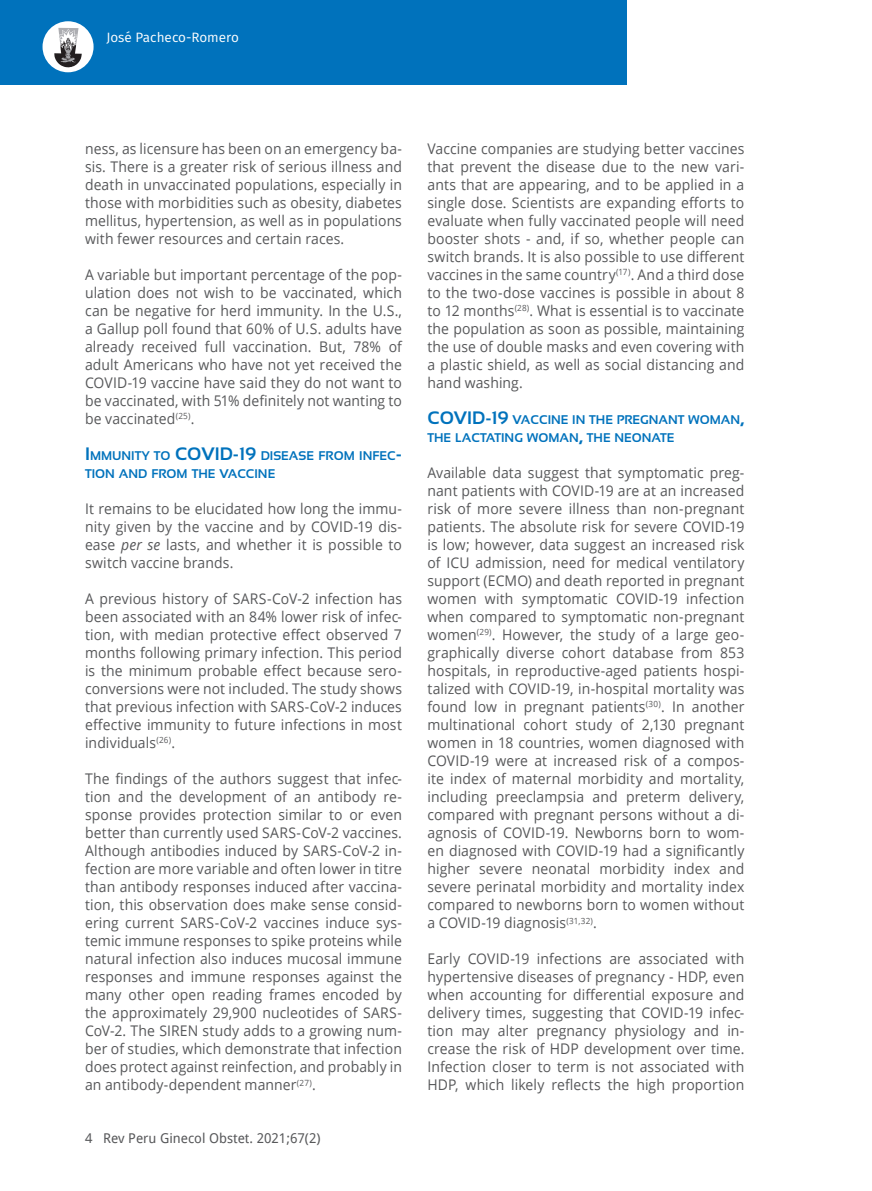
<style>
.page{position:relative;width:872px;height:1191px;background:#fff}
.page>*{position:absolute;margin:0;border:0;box-sizing:border-box;transform-origin:0 0}
.t1{font:14.7px/18px "Open Sans";letter-spacing:.005em;color:#57585a;text-align:justify;scale:.95 1}
.t2{font:13.5px "Droid Sans";color:#57585a}
.t3{font:13.5px "Fira Sans";color:#fff}
.t4{font:700 12.6px/18px "Sansation";color:#0072bc}
.s1{font-size:18px}
.s2{font-style:italic}
</style>
<div class="page">
<div style="left:0;top:0;width:626px;height:85px;background:#0072bc"></div>
<div style="left:43px;top:21px;width:51px;height:51px;background:#fff;border-radius:50%"></div>
<svg style="left:54px;top:28px;width:28px;height:40px"></svg>
<p class="t3" style="left:106px;top:28px;width:134px">José Pacheco-Romero</p>
<p class="t1" style="left:85px;top:139px;width:335px">ness, as licensure has been on an emergency ba&shy;sis. There is a greater risk of serious illness and death in unvaccinated populations, especially in those with morbidities such as obesity, diabetes mellitus, hypertension, as well as in populations with fewer resources and certain races.</p>
<p class="t1" style="left:85px;top:265px;width:335px">A variable but important percentage of the pop&shy;ulation does not wish to be vaccinated, which can be negative for herd immunity. In the U.S., a Gallup poll found that 60% of U.S. adults have already received full vaccination. But, 78% of adult Americans who have not yet received the COVID-19 vaccine have said they do not want to be vaccinated, with 51% definitely not wanting to be vaccinated<sup>(25)</sup>.</p>
<p class="t4" style="left:85px;top:447px;width:318px"><span class="s1">I</span>MMUNITY TO <span class="s1">COVID-19</span> DISEASE FROM INFEC<span class="s1">-<br></span>TION AND FROM THE VACCINE</p>
<p class="t1" style="left:85px;top:499px;width:335px">It remains to be elucidated how long the immu&shy;nity given by the vaccine and by COVID-19 dis&shy;ease <span class="s2">per se</span> lasts, and whether it is possible to switch vaccine brands.</p>
<p class="t1" style="left:85px;top:589px;width:335px">A previous history of SARS-CoV-2 infection has been associated with an 84% lower risk of infec&shy;tion, with median protective effect observed 7 months following primary infection. This period is the minimum probable effect because sero&shy;conversions were not included. The study shows that previous infection with SARS-CoV-2 induces effective immunity to future infections in most individuals<sup>(26)</sup>.</p>
<p class="t1" style="left:85px;top:769px;width:335px">The findings of the authors suggest that infec&shy;tion and the development of an antibody re&shy;sponse provides protection similar to or even better than currently used SARS-CoV-2 vaccines.<br>Although antibodies induced by SARS-CoV-2 in&shy;fection are more variable and often lower in titre than antibody responses induced after vaccina&shy;tion, this observation does make sense consid&shy;ering current SARS-CoV-2 vaccines induce sys&shy;temic immune responses to spike proteins while natural infection also induces mucosal immune responses and immune responses against the many other open reading frames encoded by the approximately 29,900 nucleotides of SARS-CoV-2. The SIREN study adds to a growing num&shy;ber of studies, which demonstrate that infection does protect against reinfection, and probably in an antibody-dependent manner<sup>(27)</sup>.</p>
<p class="t2" style="left:85px;top:1128px;width:237px">4 Rev Peru Ginecol Obstet. 2021;67(2)</p>
<p class="t1" style="left:427px;top:139px;width:335px">Vaccine companies are studying better vaccines that prevent the disease due to the new vari&shy;ants that are appearing, and to be applied in a single dose. Scientists are expanding efforts to evaluate when fully vaccinated people will need booster shots - and, if so, whether people can switch brands. It is also possible to use different vaccines in the same country<sup>(17)</sup>. And a third dose to the two-dose vaccines is possible in about 8 to 12 months<sup>(28)</sup>. What is essential is to vaccinate the population as soon as possible, maintaining the use of double masks and even covering with a plastic shield, as well as social distancing and hand washing.</p>
<p class="t4" style="left:427px;top:411px;width:318px"><span class="s1">COVID-19</span> VACCI NE IN THE PREGNANT WOMAN<span class="s1">,<br></span>THE LACTATING WOMAN<span class="s1">,</span> THE NEONATE</p>
<p class="t1" style="left:427px;top:463px;width:335px">Available data suggest that symptomatic preg&shy;nant patients with COVID-19 are at an increased risk of more severe illness than non-pregnant patients. The absolute risk for severe COVID-19 is low; however, data suggest an increased risk of ICU admission, need for medical ventilatory support (ECMO) and death reported in pregnant women with symptomatic COVID-19 infection when compared to symptomatic non-pregnant women<sup>(29)</sup>. However, the study of a large geo&shy;graphically diverse cohort database from 853 hospitals, in reproductive-aged patients hospi&shy;talized with COVID-19, in-hospital mortality was found low in pregnant patients<sup>(30)</sup>. In another multinational cohort study of 2,130 pregnant women in 18 countries, women diagnosed with COVID-19 were at increased risk of a compos&shy;ite index of maternal morbidity and mortality, including preeclampsia and preterm delivery, compared with pregnant persons without a di&shy;agnosis of COVID-19. Newborns born to wom&shy;en diagnosed with COVID-19 had a significantly higher severe neonatal morbidity index and severe perinatal morbidity and mortality index compared to newborns born to women without a COVID-19 diagnosis<sup>(31,32)</sup>.</p>
<p class="t1" style="left:427px;top:949px;width:335px">Early COVID-19 infections are associated with hypertensive diseases of pregnancy - HDP, even when accounting for differential exposure and delivery times, suggesting that COVID-19 infec&shy;tion may alter pregnancy physiology and in&shy;crease the risk of HDP development over time.<br>Infection closer to term is not associated with HDP, which likely reflects the high proportion</p>
</div>
